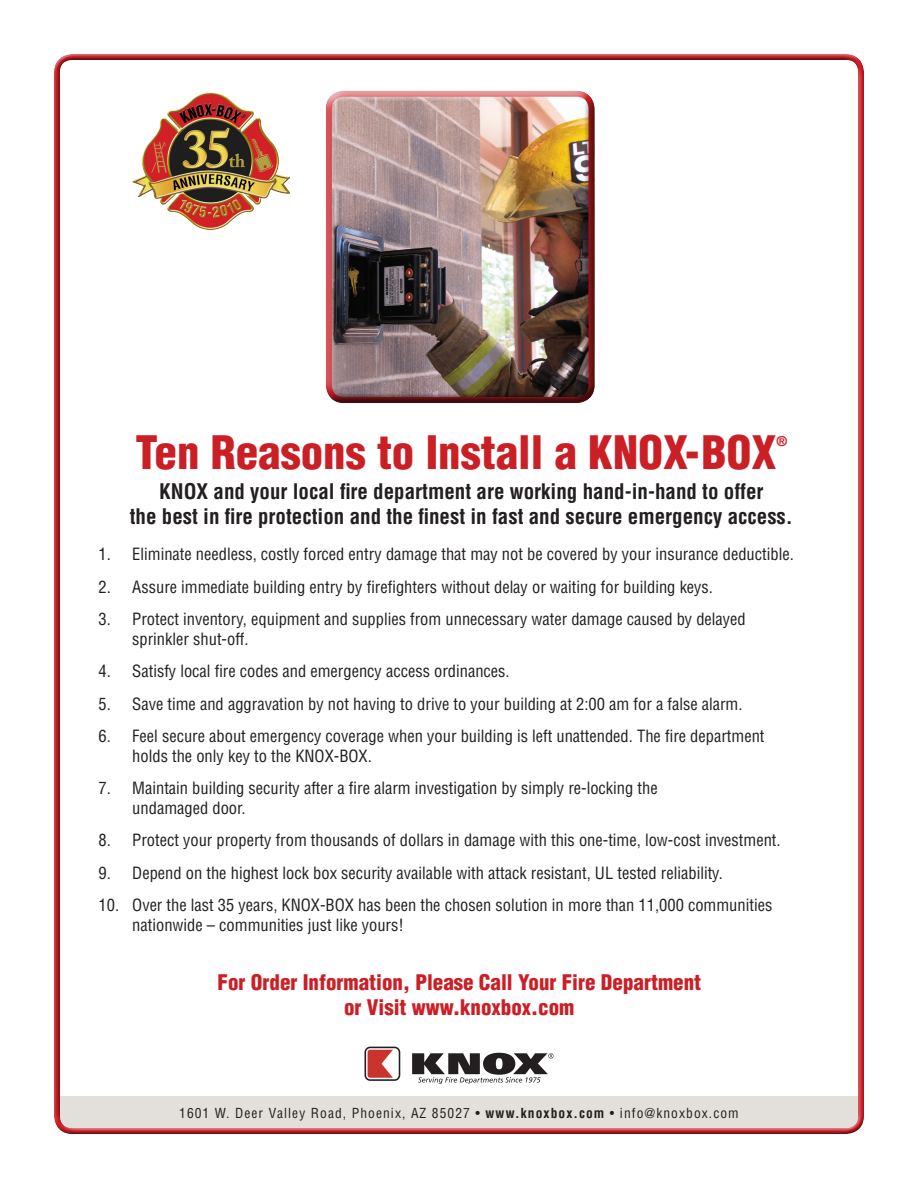
<style>
.page{position:relative;width:918px;height:1188px;background:#fff}
.page>*{position:absolute;margin:0;border:0;box-sizing:border-box;transform-origin:0 0}
.t1{font:900 condensed 45px "Helvetica";color:#cb1f26}
.t2{font:700 condensed 21px/25.2px "Helvetica";color:#231f20;text-align:center}
.t3{font:900 condensed 21px/25.5px "Helvetica";color:#cb1f26;text-align:center}
.t4{font:condensed 16.5px/19.5px "Helvetica";color:#231f20}
.t5{font:condensed 13.5px "Helvetica";letter-spacing:.08em;color:#231f20}
.t6{font:900 condensed 13.05px "Helvetica";color:#cb1f26}
.s1{font-weight:700}
</style>
<div class="page">
<div style="left:53px;top:57px;width:811px;height:1077px;background:#231f20;opacity:.75"></div>
<h1 class="t1" style="left:135px;top:424px;width:643px">Ten Reasons to Install a KNOX-BOX</h1>
<p class="t6" style="left:777px;top:433px;width:12px">®</p>
<p class="t2" style="left:130px;top:478px;width:665px">KNOX and your local fire department are working hand-in-hand to offer<br>the best in fire protection and the finest in fast and secure emergency access.</p>
<p class="t4" style="left:99px;top:545px;width:697px">1. Eliminate needless, costly forced entry damage that may not be covered by your insurance deductible.</p>
<p class="t4" style="left:99px;top:577px;width:616px">2. Assure immediate building entry by firefighters without delay or waiting for building keys.</p>
<p class="t4" style="left:132px;top:609px;width:615px;text-indent:-34px">3. Protect inventory, equipment and supplies from unnecessary water damage caused by delayed sprinkler shut-off.</p>
<p class="t4" style="left:99px;top:661px;width:413px">4. Satisfy local fire codes and emergency access ordinances.</p>
<p class="t4" style="left:99px;top:694px;width:645px">5. Save time and aggravation by not having to drive to your building at 2:00 am for a false alarm.</p>
<p class="t4" style="left:132px;top:726px;width:634px;text-indent:-34px">6. Feel secure about emergency coverage when your building is left unattended. The fire department holds the only key to the KNOX-BOX.</p>
<p class="t4" style="left:132px;top:778px;width:527px;text-indent:-34px">7. Maintain building security after a fire alarm investigation by simply re-locking the undamaged door.</p>
<p class="t4" style="left:99px;top:830px;width:684px">8. Protect your property from thousands of dollars in damage with this one-time, low-cost investment.</p>
<p class="t4" style="left:99px;top:863px;width:626px">9. Depend on the highest lock box security available with attack resistant, UL tested reliability.</p>
<p class="t4" style="left:132px;top:895px;width:642px;text-indent:-34px">10. Over the last 35 years, KNOX-BOX has been the chosen solution in more than 11,000 communities nationwide – communities just like yours!</p>
<p class="t3" style="left:218px;top:969px;width:485px">For Order Information, Please Call Your Fire Department or Visit www.knoxbox.com</p>
<p class="t5" style="left:179px;top:1104px;width:561px">1601 W. Deer Valley Road, Phoenix, AZ 85027 • <span class="s1">www.knoxbox.com</span> • info@knoxbox.com</p>
</div>
